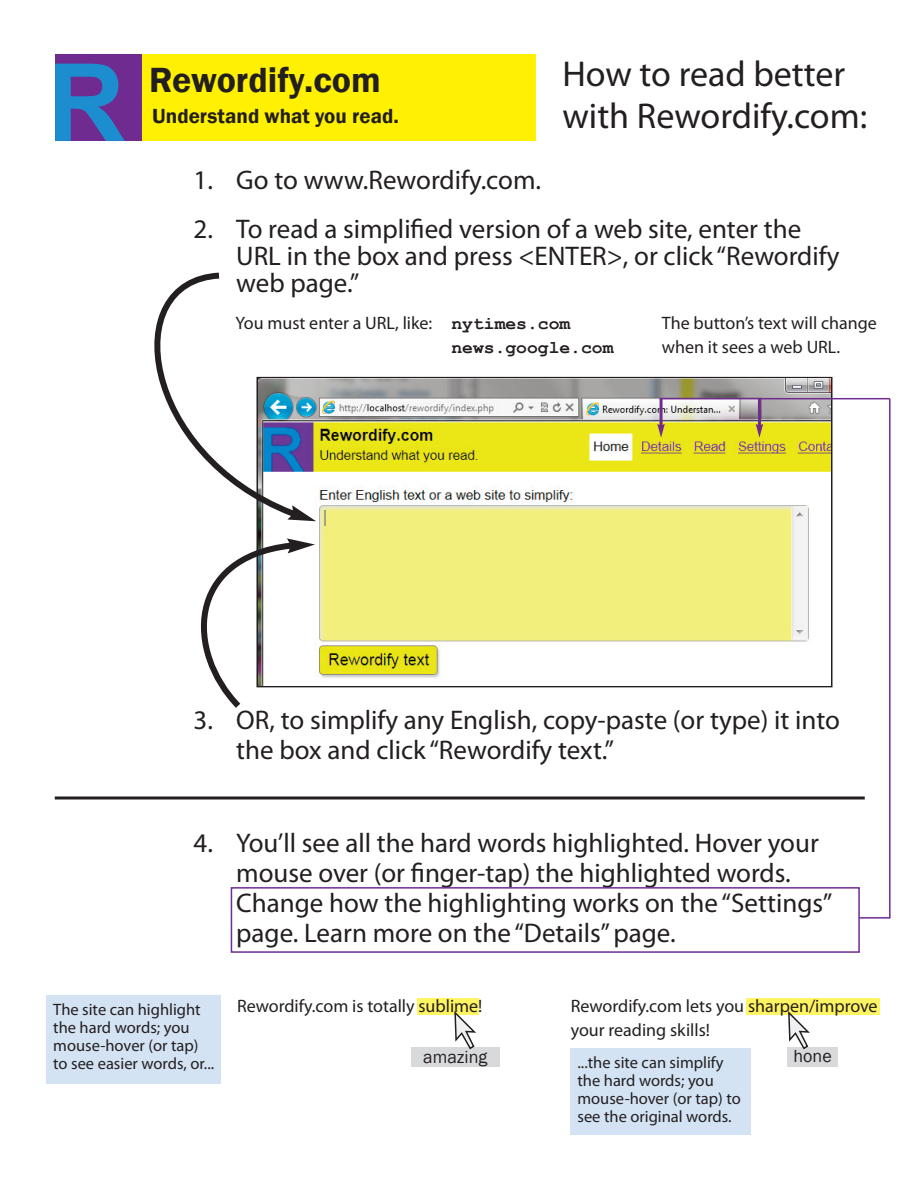
<style>
.page{position:relative;width:918px;height:1188px;background:#fff}
.page>*{position:absolute;margin:0;border:0;box-sizing:border-box;transform-origin:0 0}
.t1{font:700 108px "Arial";color:#1c8ecf}
.t2{font:36px/42px "Myriad Pro";color:#231f20}
.t3{font:600 36px "Franklin Gothic";color:#231f20}
.t4{font:27px/30px "Myriad Pro";color:#231f20}
.t5{font:600 21px "Franklin Gothic";color:#231f20}
.t6{font:18px/24px "Myriad Pro";color:#231f20}
.t7{font:700 18px "Courier New";color:#231f20}
.t8{font:18px "Franklin Gothic";color:#231f20}
.t9{font:16.5px/18px "Myriad Pro";color:#231f20}
.s1{font-family:"Courier New";font-weight:700}
</style>
<div class="page">
<img style="left:258px;top:378px;width:573px;height:300px">
<div style="left:55px;top:55px;width:481px;height:86px;background:#fff101"></div>
<div style="left:55px;top:55px;width:87px;height:86px;background:#702b91"></div>
<svg style="left:154px;top:272px;width:148px;height:250px"></svg>
<svg style="left:287px;top:505px;width:29px;height:16px"></svg>
<svg style="left:200px;top:538px;width:115px;height:170px"></svg>
<svg style="left:55px;top:796px;width:810px;height:4px"></svg>
<div style="left:417px;top:998px;width:61px;height:17px;background:#fff461"></div>
<div style="left:411px;top:1048px;width:89px;height:19px;background:#d8d9db"></div>
<svg style="left:454px;top:1011px;width:22px;height:38px"></svg>
<div style="left:746px;top:998px;width:134px;height:17px;background:#fff461"></div>
<div style="left:788px;top:1047px;width:50px;height:20px;background:#d8d9db"></div>
<svg style="left:788px;top:1011px;width:22px;height:38px"></svg>
<div style="left:231px;top:887px;width:629px;height:66px;border:2px solid #702b91"></div>
<hr style="left:859px;top:917px;width:31px;height:2px;background:#702b91">
<hr style="left:889px;top:399px;width:2px;height:519px;background:#702b91">
<hr style="left:660px;top:398px;width:230px;height:1px;background:#702b91">
<hr style="left:660px;top:399px;width:3px;height:27px;background:#702b91">
<svg style="left:657px;top:424px;width:8px;height:14px"></svg>
<hr style="left:758px;top:399px;width:3px;height:27px;background:#702b91">
<svg style="left:756px;top:424px;width:7px;height:14px"></svg>
<div style="left:46px;top:995px;width:175px;height:89px;background:#d4e3f4"></div>
<div style="left:570px;top:1048px;width:180px;height:87px;background:#d4e3f4"></div>
<h1 class="t1" style="left:47px;top:43px;width:79px">R</h1>
<h2 class="t3" style="left:149px;top:59px;width:233px">Rewordify.com</h2>
<p class="t5" style="left:152px;top:104px;width:248px">Understand what you read.</p>
<h2 class="t2" style="left:562px;top:56px;width:306px">How to read better with Rewordify.com:</h2>
<p class="t4" style="left:193px;top:167px;width:349px">1. Go to www.Rewordify.com.</p>
<p class="t4" style="left:236px;top:217px;width:605px;line-height:27px;text-indent:-43px">2. To read a simplified version of a web site, enter the<br>URL in the box and press &lt;ENTER&gt;, or click “Rewordify web page.”</p>
<p class="t6" style="left:235px;top:312px;width:336px">You must enter a URL, like: <span class="s1">nytimes.com</span></p>
<p class="t7" style="left:451px;top:338px;width:164px">news.google.com</p>
<p class="t6" style="left:662px;top:312px;width:216px">The button’s text will change when it sees a web URL.</p>
<p class="t4" style="left:236px;top:707px;width:605px;text-indent:-43px">3. OR, to simplify any English, copy-paste (or type) it into the box and click “Rewordify text.”</p>
<p class="t4" style="left:236px;top:830px;width:597px;text-indent:-43px">4. You’ll see all the hard words highlighted. Hover your mouse over (or finger-tap) the highlighted words.<br>Change how the highlighting works on the “Settings” page. Learn more on the “Details”page.</p>
<p class="t9" style="left:53px;top:1002px;width:162px">The site can highlight the hard words; you mouse-hover (or tap) to see easier words, or...</p>
<p class="t6" style="left:237px;top:995px;width:247px">Rewordify.com is totally sublime!</p>
<p class="t8" style="left:423px;top:1047px;width:66px">amazing</p>
<p class="t6" style="left:571px;top:995px;width:308px">Rewordify.com lets you sharpen/improve your reading skills!</p>
<p class="t9" style="left:578px;top:1055px;width:165px">...the site can simplify the hard words; you mouse-hover (or tap) to see the original words.</p>
<p class="t8" style="left:794px;top:1046px;width:40px">hone</p>
</div>
